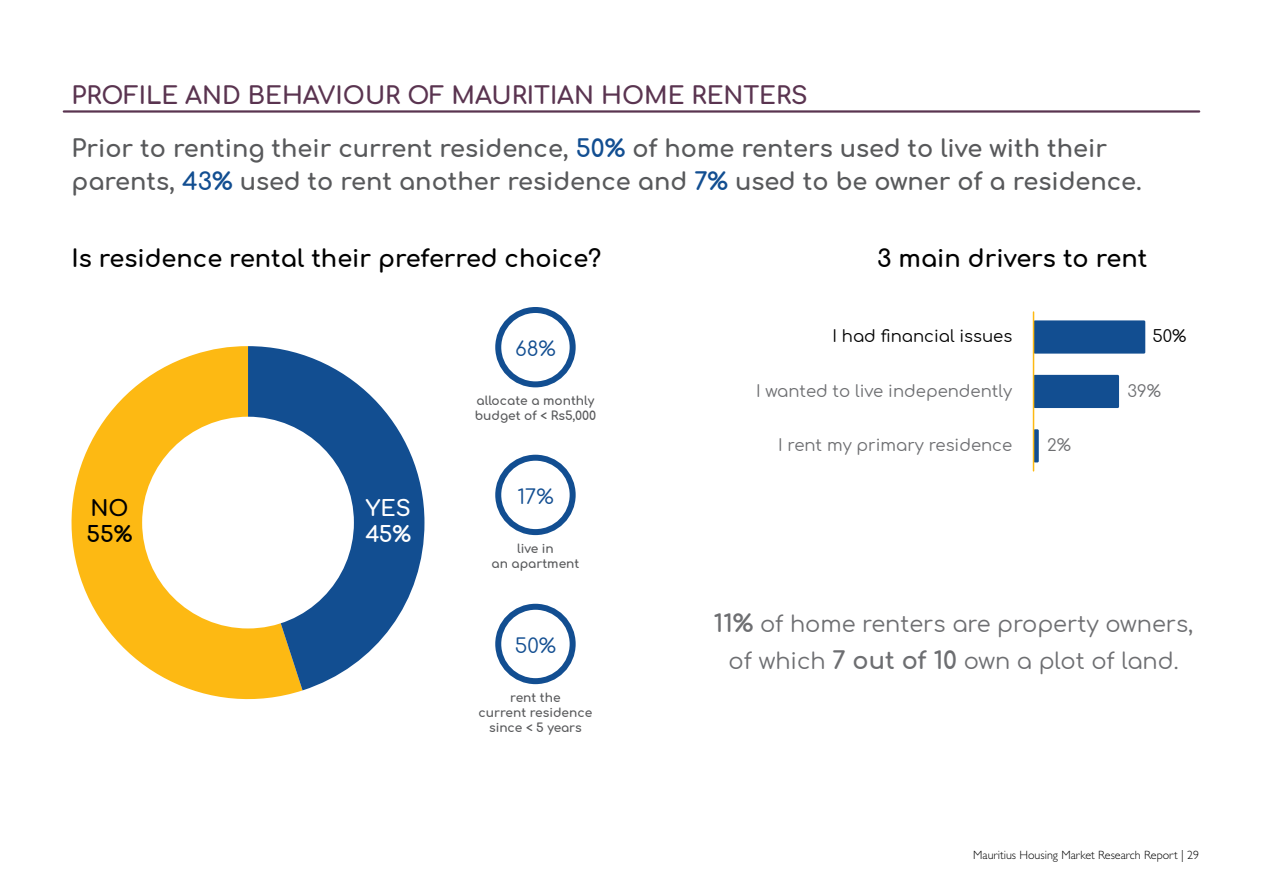
<style>
.page{position:relative;width:1263px;height:893px;background:#fff}
.page>*{position:absolute;margin:0;border:0;box-sizing:border-box;transform-origin:0 0}
.t1{font:700 24px/33px "Comfortaa";color:#58595b}
.t2{font:700 24px "Comfortaa";color:#000}
.t3{font:700 24px "Comfortaa";color:#5a3450}
.t4{font:22.5px/37.5px "Comfortaa";color:#6d6e71;text-align:center}
.t5{font:700 21.75px/26.1px "Comfortaa";color:#fff}
.t6{font:700 21.75px/26.1px "Comfortaa";color:#000}
.t7{font:20.1px "Comfortaa";color:#124e91}
.t8{font:16.5px "Comfortaa";color:#6d6e71}
.t9{font:16.5px "Comfortaa";color:#000}
.t10{font:700 12.15px/14.9px "Comfortaa";color:#58595b;text-align:center}
.t11{font:300 12px "Gill Sans Std";color:#000}
.s1{color:#124e91}
.s2{font-weight:700;font-size:24px}
</style>
<div class="page">
<hr style="left:64px;top:110px;width:1135px;height:3px;background:#5a3450">
<div style="left:1033px;top:320px;width:112px;height:34px;background:#124e91"></div>
<div style="left:1033px;top:375px;width:86px;height:33px;background:#124e91"></div>
<svg style="left:1033px;top:429px;width:6px;height:33px"></svg>
<hr style="left:1033px;top:312px;width:1px;height:159px;background:#fdb913">
<div style="left:495px;top:307px;width:81px;height:80px;border:6px solid #124e91;border-radius:50%"></div>
<div style="left:495px;top:455px;width:81px;height:80px;border:6px solid #124e91;border-radius:50%"></div>
<div style="left:495px;top:604px;width:81px;height:80px;border:6px solid #124e91;border-radius:50%"></div>
<svg style="left:71px;top:346px;width:232px;height:354px;fill:#fdb913"></svg>
<svg style="left:248px;top:346px;width:176px;height:344px;fill:#124e91"></svg>
<div style="left:142px;top:417px;width:212px;height:211px;background:#fff;border-radius:50%"></div>
<p class="t3" style="left:72px;top:73px;width:738px">PROFILE AND BEHAVIOUR OF MAURITIAN HOME RENTERS</p>
<p class="t1" style="left:72px;top:128px;width:1072px">Prior to renting their current residence, <span class="s1">50%</span> of home renters used to live with their parents, <span class="s1">43%</span> used to rent another residence and <span class="s1">7%</span> used to be owner of a residence.</p>
<p class="t2" style="left:72px;top:237px;width:531px">Is residence rental their preferred choice?</p>
<p class="t2" style="left:877px;top:237px;width:272px">3 main drivers to rent</p>
<p class="t6" style="left:86px;top:492px;width:48px">NO<br>55%</p>
<p class="t5" style="left:365px;top:492px;width:47px">YES<br>45%</p>
<p class="t7" style="left:515px;top:331px;width:42px">68%</p>
<p class="t10" style="left:475px;top:392px;width:123px;text-align:left">allocate a monthly budget of &lt; Rs5,000</p>
<p class="t7" style="left:517px;top:478px;width:38px">17%</p>
<p class="t10" style="left:491px;top:539px;width:89px">live in<br>an apartment</p>
<p class="t7" style="left:515px;top:627px;width:43px">50%</p>
<p class="t10" style="left:479px;top:688px;width:115px">rent the<br>current residence since &lt; 5 years</p>
<p class="t9" style="left:832px;top:321px;width:181px">I had financial issues</p>
<p class="t9" style="left:1152px;top:321px;width:35px">50%</p>
<p class="t8" style="left:756px;top:376px;width:258px">I wanted to live independently</p>
<p class="t8" style="left:1127px;top:376px;width:35px">39%</p>
<p class="t8" style="left:778px;top:430px;width:236px">I rent my primary residence</p>
<p class="t8" style="left:1047px;top:430px;width:25px">2%</p>
<p class="t4" style="left:714px;top:602px;width:481px"><span class="s2">11%</span> of home renters are property owners, of which <span class="s2">7 out of 10</span> own a plot of land.</p>
<p class="t11" style="left:973px;top:848px;width:227px">Mauritius Housing Market Research Report | 29</p>
</div>
